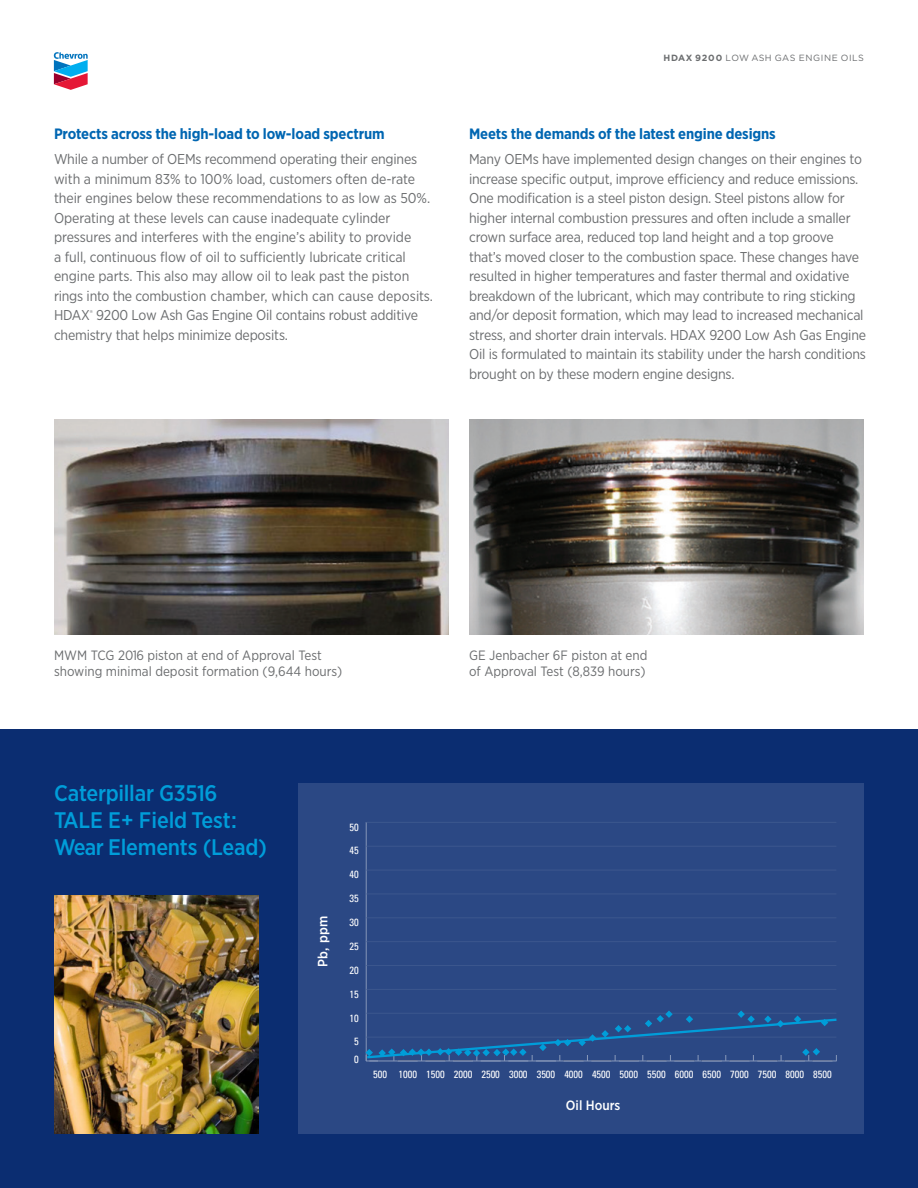
<style>
.page{position:relative;width:918px;height:1188px;background:#fff}
.page>*{position:absolute;margin:0;border:0;box-sizing:border-box;transform-origin:0 0}
.Body_Headers_Bold_Light_Blue{font:500 22.5px/27px "Gotham Narrow";letter-spacing:-.01em;color:#009dd9}
.Body_Copy___Headings{font:700 15px "Gotham Narrow";letter-spacing:-.01em;color:#0066b2}
.Body_Copy{font:14.25px/19.5px "Gotham Narrow";letter-spacing:-.015em;color:#6b6d6f}
.Body_Copy_Captions{font:13.5px/16.5px "Gotham Narrow";color:#6b6d6f}
.t1{font:500 13.5px "Gotham Narrow";color:#fff}
.t2{font:condensed 10.5px "Univers";color:#fff}
.t3{font:9px "Gotham";letter-spacing:.06em;color:#6b6d6f}
.s1{font-weight:700}
</style>
<div class="page">
<div style="left:0;top:729px;width:918px;height:459px;background:#0b2d71"></div>
<img style="left:54px;top:419px;width:395px;height:215px">
<img style="left:469px;top:419px;width:395px;height:215px">
<img style="left:54px;top:895px;width:204px;height:239px">
<div style="left:299px;top:783px;width:565px;height:351px;background:#2b4884"></div>
<hr style="left:366px;top:822px;width:1px;height:239px;background:#8596b8">
<hr style="left:366px;top:989px;width:470px;height:1px;background:#3c578e">
<hr style="left:366px;top:965px;width:470px;height:1px;background:#3c578e">
<hr style="left:366px;top:941px;width:470px;height:1px;background:#3c578e">
<hr style="left:366px;top:918px;width:470px;height:1px;background:#3c578e">
<hr style="left:366px;top:894px;width:470px;height:1px;background:#3c578e">
<hr style="left:366px;top:870px;width:470px;height:1px;background:#3c578e">
<hr style="left:366px;top:846px;width:470px;height:1px;background:#3c578e">
<hr style="left:366px;top:822px;width:470px;height:1px;background:#3c578e">
<svg style="left:365px;top:1011px;width:472px;height:50px"></svg>
<svg style="left:54px;top:52px;width:34px;height:38px"></svg>
<p class="Body_Copy___Headings" style="left:54px;top:124px;width:332px">Protects across the high-load to low-load spectrum</p>
<p class="Body_Copy" style="left:54px;top:149px;width:380px">While a number of OEMs recommend operating their engines with a minimum 83% to 100% load, customers often de-rate their engines below these recommendations to as low as 50%.<br>Operating at these levels can cause inadequate cylinder pressures and interferes with the engine’s ability to provide<br>a full, continuous flow of oil to sufficiently lubricate critical engine parts. This also may allow oil to leak past the piston rings into the combustion chamber, which can cause deposits.<br>HDAX<sup>®</sup> 9200 Low Ash Gas Engine Oil contains robust additive chemistry that helps minimize deposits.</p>
<p class="t3" style="left:664px;top:52px;width:202px"><span class="s1">HDAX 9200</span> LOW ASH GAS ENGINE OILS</p>
<p class="Body_Copy___Headings" style="left:469px;top:124px;width:308px">Meets the demands of the latest engine designs</p>
<p class="Body_Copy" style="left:469px;top:149px;width:398px">Many OEMs have implemented design changes on their engines to increase specific output, improve efficiency and reduce emissions.<br>One modification is a steel piston design. Steel pistons allow for higher internal combustion pressures and often include a smaller crown surface area, reduced top land height and a top groove that’s moved closer to the combustion space. These changes have resulted in higher temperatures and faster thermal and oxidative breakdown of the lubricant, which may contribute to ring sticking and/or deposit formation, which may lead to increased mechanical stress, and shorter drain intervals. HDAX 9200 Low Ash Gas Engine Oil is formulated to maintain its stability under the harsh conditions brought on by these modern engine designs.</p>
<p class="Body_Copy_Captions" style="left:54px;top:647px;width:290px">MWM TCG 2016 piston at end of Approval Test showing minimal deposit formation (9,644 hours)</p>
<p class="Body_Headers_Bold_Light_Blue" style="left:54px;top:779px;width:214px">Caterpillar G3516<br>TALE E+ Field Test:<br>Wear Elements (Lead)</p>
<p class="t1" style="left:314px;top:967px;width:52px;rotate:-90deg">Pb, ppm</p>
<p class="t2" style="left:350px;top:820px;width:11px">50</p>
<p class="t2" style="left:350px;top:844px;width:11px">45</p>
<p class="t2" style="left:350px;top:868px;width:11px">40</p>
<p class="t2" style="left:350px;top:892px;width:11px">35</p>
<p class="t2" style="left:350px;top:916px;width:11px">30</p>
<p class="t2" style="left:350px;top:940px;width:11px">25</p>
<p class="t2" style="left:350px;top:963px;width:11px">20</p>
<p class="t2" style="left:350px;top:987px;width:11px">15</p>
<p class="t2" style="left:350px;top:1011px;width:11px">10</p>
<p class="t2" style="left:354px;top:1035px;width:6px">5</p>
<p class="t2" style="left:354px;top:1053px;width:6px">0</p>
<p class="Body_Copy_Captions" style="left:469px;top:647px;width:180px">GE Jenbacher 6F piston at end of Approval Test (8,839 hours)</p>
<p class="t2" style="left:373px;top:1068px;width:460px">500 1000 1500 2000 2500 3000 3500 4000 4500 5000 5500 6000 6500 7000 7500 8000 8500</p>
<p class="t1" style="left:566px;top:1097px;width:56px">Oil Hours</p>
</div>
